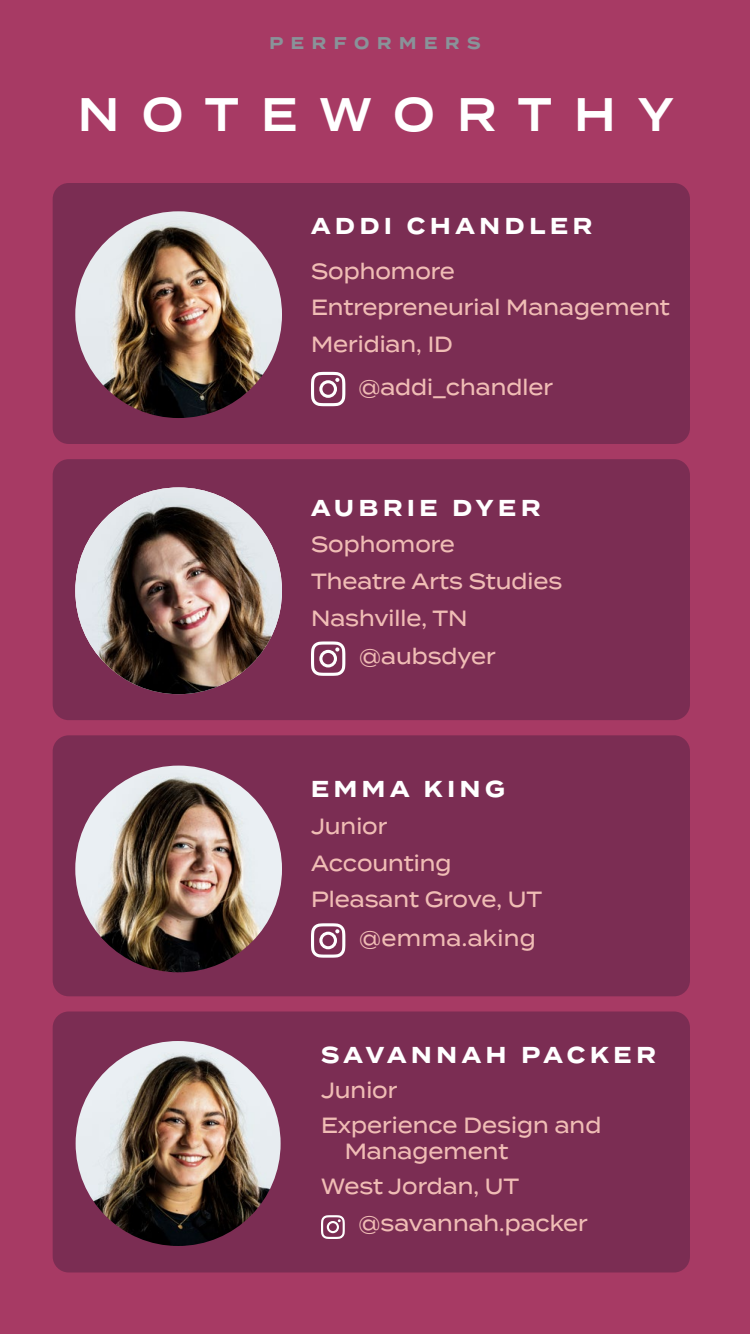
<style>
.page{position:relative;width:750px;height:1334px;background:#a73a64}
.page>*{position:absolute;margin:0;border:0;box-sizing:border-box;transform-origin:0 0}
.t1{font:600 47px "Termina";letter-spacing:.525em;color:#fff;scale:.9 1}
.t2{font:700 23px "Termina";letter-spacing:.23em;color:#fff;scale:.9 1}
.t3{font:500 22px/36.7px "Termina";color:#f0bdb5;scale:.9 1}
.t4{font:500 22px "Termina";letter-spacing:.02em;color:#f0bdb5;scale:.9 1}
.t5{font:700 17px "Termina";letter-spacing:.5em;color:#899399;scale:.9 1}
</style>
<div class="page">
<div style="left:53px;top:183px;width:637px;height:261px;background:#7b2d53;border-radius:16px"></div>
<div style="left:53px;top:459px;width:637px;height:261px;background:#7b2d53;border-radius:16px"></div>
<div style="left:53px;top:735px;width:637px;height:261px;background:#7b2d53;border-radius:16px"></div>
<div style="left:53px;top:1012px;width:637px;height:260px;background:#7b2d53;border-radius:16px"></div>
<img style="left:75px;top:766px;width:207px;height:206px;border-radius:103px">
<img style="left:75px;top:487px;width:207px;height:207px;border-radius:103px">
<svg style="left:311px;top:641px;width:34px;height:35px"></svg>
<img style="left:75px;top:211px;width:207px;height:207px;border-radius:103px">
<svg style="left:311px;top:372px;width:34px;height:34px"></svg>
<svg style="left:311px;top:923px;width:34px;height:35px"></svg>
<svg style="left:321px;top:1215px;width:24px;height:24px"></svg>
<img style="left:76px;top:1041px;width:205px;height:205px;border-radius:102px">
<p class="t5" style="left:269px;top:30px;width:236px">PERFORMERS</p>
<h1 class="t1" style="left:78px;top:80px;width:663px">NOTEWORTHY</h1>
<p class="t2" style="left:311px;top:209px;width:314px">ADDI CHANDLER</p>
<p class="t3" style="left:311px;top:252px;width:400px">Sophomore<br>Entrepreneurial Management<br>Meridian, ID</p>
<p class="t3" style="left:358px;top:368px;width:218px">@addi_chandler</p>
<p class="t2" style="left:311px;top:490px;width:257px">AUBRIE DYER</p>
<p class="t3" style="left:311px;top:526px;width:281px">Sophomore<br>Theatre Arts Studies<br>Nashville, TN</p>
<p class="t3" style="left:359px;top:638px;width:153px">@aubsdyer</p>
<p class="t2" style="left:311px;top:772px;width:217px">EMMA KING</p>
<p class="t3" style="left:311px;top:807px;width:259px">Junior<br>Accounting<br>Pleasant Grove, UT</p>
<p class="t4" style="left:359px;top:922px;width:198px">@emma.aking</p>
<p class="t2" style="left:321px;top:1038px;width:374px">SAVANNAH PACKER</p>
<p class="t3" style="left:321px;top:1072px;width:313px;line-height:34.7px">Junior<br>Experience Design and</p>
<p class="t3" style="left:321px;top:1134px;width:222px;line-height:34.7px;text-align:center">Management<br>West Jordan, UT</p>
<p class="t3" style="left:358px;top:1204px;width:256px">@savannah.packer</p>
</div>
